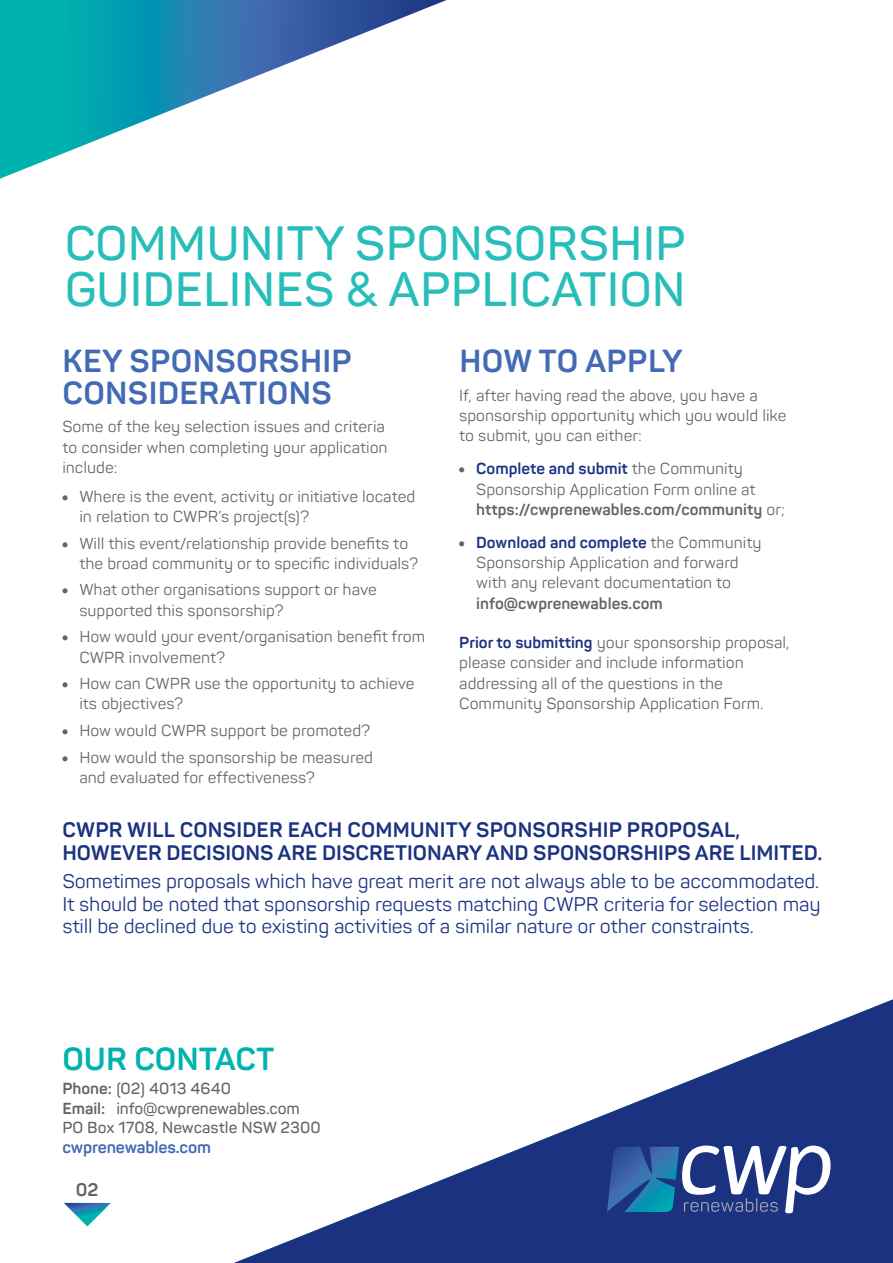
<style>
.page{position:relative;width:893px;height:1263px;background:#fff}
.page>*{position:absolute;margin:0;border:0;box-sizing:border-box;transform-origin:0 0}
.t1{font:600 47.55px/46.5px "Panton";color:#00b3ad}
.t2{font:700 31.5px/31.5px "Panton";letter-spacing:.01em;color:#436ab3}
.t3{font:700 31.5px "Panton";color:#00b3ad}
.t4{font:700 20.7px/22.5px "Panton";color:#1b3281}
.t5{font:19.5px/22.5px "Panton";letter-spacing:-.01em;color:#1b3281;text-align:justify}
.t6{font:700 18px "Panton";color:#636466}
.t7{font:700 16.5px "Panton";letter-spacing:-.01em;color:#436ab3}
.t8{font:15.75px/20.2px "Panton";color:#636466}
.t9{font:600 15.75px/19.5px "Panton";letter-spacing:-.005em;color:#636466}
.t10{font:700 15.75px "Panton";color:#636466}
.s1{font-weight:900}
.s2{font-weight:700;color:#1b3281}
.s3{font-weight:700}
</style>
<div class="page">
<svg style="left:234px;top:999px;width:659px;height:264px"></svg>
<svg style="left:0;top:0;width:447px;height:179px"></svg>
<svg style="left:607px;top:1145px;width:224px;height:68px"></svg>
<svg style="left:64px;top:1202px;width:47px;height:24px"></svg>
<h1 class="t1" style="left:64px;top:220px;width:623px">COMMUNITY SPONSORSHIP<br>GUIDELINES &amp; APPLICATION</h1>
<h2 class="t2" style="left:63px;top:345px;width:291px">KEY SPONSORSHIP<br>CONSIDERATIONS</h2>
<p class="t8" style="left:62px;top:417px;width:327px">Some of the key selection issues and criteria to consider when completing your application include:</p>
<p class="t8" style="left:79px;top:486px;width:337px;text-indent:-17px"><span class="s1">•</span> Where is the event, activity or initiative located in relation to CWPR’s project(s)?</p>
<p class="t8" style="left:79px;top:533px;width:340px;text-indent:-17px"><span class="s1">•</span> Will this event/relationship provide benefits to the broad community or to specific individuals?</p>
<p class="t8" style="left:79px;top:580px;width:299px;text-indent:-17px"><span class="s1">•</span> What other organisations support or have supported this sponsorship?</p>
<p class="t8" style="left:79px;top:627px;width:347px;text-indent:-17px"><span class="s1">•</span> How would your event/organisation benefit from<br>CWPR involvement?</p>
<p class="t8" style="left:79px;top:673px;width:337px;text-indent:-17px"><span class="s1">•</span> How can CWPR use the opportunity to achieve its objectives?</p>
<p class="t8" style="left:62px;top:720px;width:310px"><span class="s1">•</span> How would CWPR support be promoted?</p>
<p class="t8" style="left:79px;top:747px;width:295px;text-indent:-17px"><span class="s1">•</span> How would the sponsorship be measured and evaluated for effectiveness?</p>
<h2 class="t2" style="left:459px;top:345px;width:225px">HOW TO APPLY</h2>
<p class="t8" style="left:459px;top:385px;width:329px">If, after having read the above, you have a sponsorship opportunity which you would like to submit, you can either:</p>
<p class="t8" style="left:476px;top:459px;width:311px;text-indent:-17px"><span class="s1">•</span> <span class="s2">Complete and submit</span> the Community<br>Sponsorship Application Form online at <span class="s3">https://cwprenewables.com/community</span> or;</p>
<p class="t8" style="left:476px;top:532px;width:287px;text-indent:-17px"><span class="s1">•</span> <span class="s2">Download and complete</span> the Community<br>Sponsorship Application and forward with any relevant documentation to</p>
<p class="t10" style="left:476px;top:593px;width:188px">info@cwprenewables.com</p>
<p class="t8" style="left:459px;top:632px;width:332px"><span class="s2">Prior to submitting</span> your sponsorship proposal, please consider and include information addressing all of the questions in the Community Sponsorship Application Form.</p>
<h3 class="t4" style="left:62px;top:819px;width:761px">CWPR WILL CONSIDER EACH COMMUNITY SPONSORSHIP PROPOSAL,<br>HOWEVER DECISIONS ARE DISCRETIONARY AND SPONSORSHIPS ARE LIMITED.</h3>
<p class="t5" style="left:62px;top:870px;width:760px">Sometimes proposals which have great merit are not always able to be accommodated.<br>It should be noted that sponsorship requests matching CWPR criteria for selection may still be declined due to existing activities of a similar nature or other constraints.</p>
<h2 class="t3" style="left:62px;top:1039px;width:214px">OUR CONTACT</h2>
<p class="t9" style="left:62px;top:1079px;width:260px"><span class="s3">Phone:</span> (02) 4013 4640<br><span class="s3">Email:</span> info@cwprenewables.com<br>PO Box 1708, Newcastle NSW 2300</p>
<p class="t7" style="left:62px;top:1136px;width:150px">cwprenewables.com</p>
<p class="t6" style="left:76px;top:1178px;width:24px">02</p>
</div>
